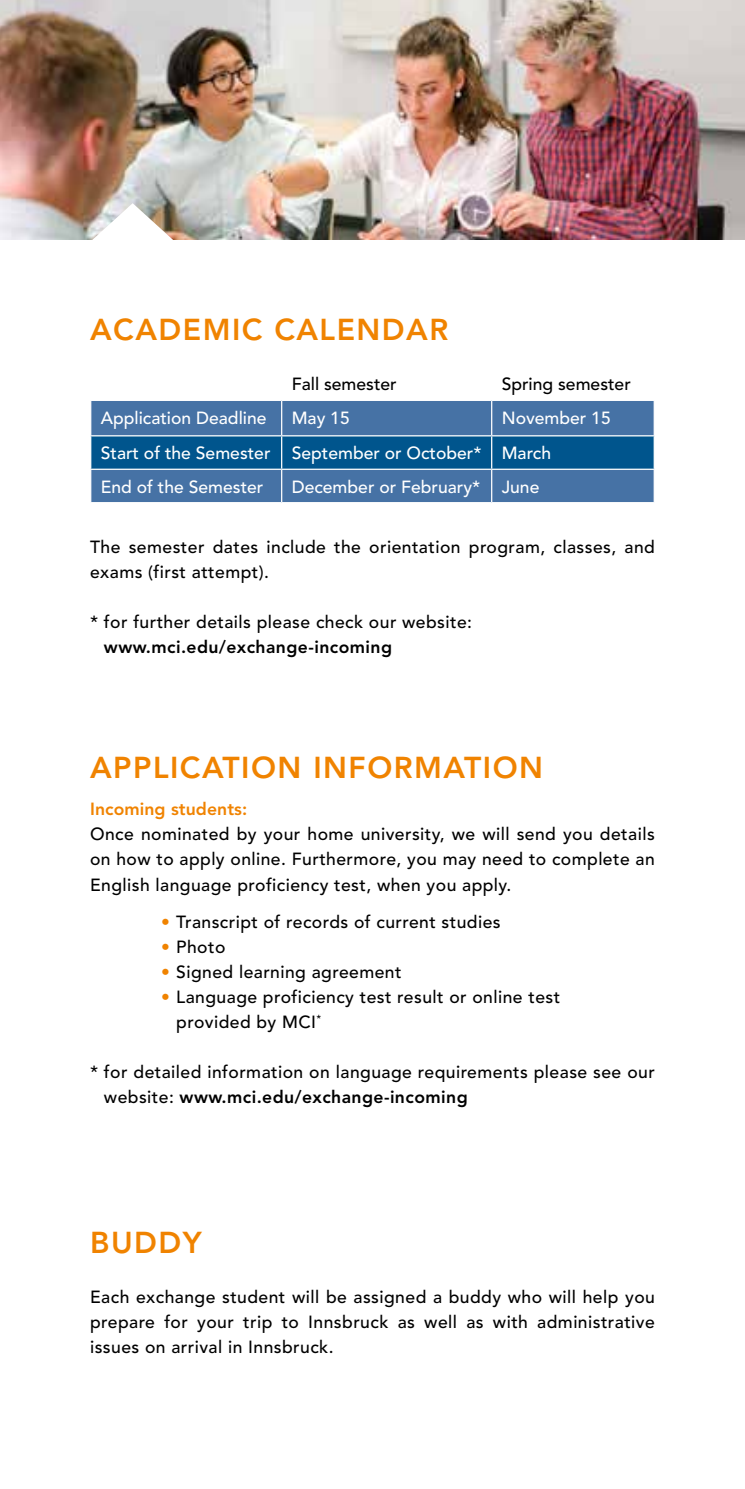
<style>
.page{position:relative;width:745px;height:1489px;background:#fff}
.page>*{position:absolute;margin:0;border:0;box-sizing:border-box;transform-origin:0 0}
.t1{font:800 30px "Avenir";letter-spacing:.05em;color:#f08300}
.t2{font:500 17.5px/25px "Avenir";letter-spacing:.025em;color:#000}
.t3{font:500 17.5px/35.5px "Avenir";color:#fff}
.t4{font:800 17.5px "Avenir";letter-spacing:.025em;color:#000}
.t5{font:500 17.5px "Avenir";color:#000}
.t6{font:800 17.5px "Avenir";letter-spacing:.005em;color:#f08300}
.s1{color:#f08300}
.s2{font-weight:800}
</style>
<div class="page">
<img style="left:0;top:0;width:744px;height:239px">
<svg style="left:90px;top:203px;width:85px;height:37px"></svg>
<div style="left:91px;top:401px;width:562px;height:101px;background:#4672a5"></div>
<div style="left:91px;top:436px;width:562px;height:32px;background:#00558d"></div>
<hr style="left:90px;top:435px;width:191px;height:1px;background:#fff">
<hr style="left:281px;top:435px;width:210px;height:1px;background:#fff">
<hr style="left:281px;top:436px;width:1px;height:32px;background:#fff">
<hr style="left:491px;top:435px;width:163px;height:1px;background:#fff">
<hr style="left:490px;top:436px;width:2px;height:32px;background:#fff">
<hr style="left:90px;top:468px;width:191px;height:2px;background:#fff">
<hr style="left:281px;top:468px;width:210px;height:2px;background:#fff">
<hr style="left:491px;top:468px;width:163px;height:2px;background:#fff">
<hr style="left:281px;top:401px;width:1px;height:34px;background:#fff">
<hr style="left:490px;top:401px;width:2px;height:34px;background:#fff">
<hr style="left:281px;top:470px;width:1px;height:32px;background:#fff">
<hr style="left:490px;top:470px;width:2px;height:32px;background:#fff">
<h1 class="t1" style="left:90px;top:312px;width:359px">ACADEMIC CALENDAR</h1>
<p class="t5" style="left:291px;top:374px;width:106px">Fall semester</p>
<p class="t5" style="left:501px;top:374px;width:130px">Spring semester</p>
<p class="t3" style="left:101px;top:400px;width:167px">Application Deadline</p>
<p class="t3" style="left:291px;top:400px;width:60px">May 15</p>
<p class="t3" style="left:101px;top:400px;width:511px;text-indent:400px">November 15<br>Start of the Semester September or October* March</p>
<p class="t3" style="left:101px;top:469px;width:164px">End of the Semester</p>
<p class="t3" style="left:291px;top:469px;width:249px">December or February* June</p>
<p class="t2" style="left:90px;top:534px;width:566px">The semester dates include the orientation program, classes, and exams (first attempt).</p>
<p class="t2" style="left:90px;top:609px;width:383px">* for further details please check our website:</p>
<p class="t4" style="left:104px;top:636px;width:289px">www.mci.edu/exchange-incoming</p>
<h1 class="t1" style="left:90px;top:749px;width:454px">APPLICATION INFORMATION</h1>
<p class="t6" style="left:90px;top:799px;width:159px">Incoming students:</p>
<p class="t2" style="left:90px;top:822px;width:566px;text-align:justify">Once nominated by your home university, we will send you details on how to apply online. Furthermore, you may need to complete an English language proficiency test, when you apply.</p>
<p class="t2" style="left:161px;top:909px;width:341px"><span class="s1">•</span> Transcript of records of current studies</p>
<p class="t2" style="left:161px;top:934px;width:66px"><span class="s1">•</span> Photo</p>
<p class="t2" style="left:161px;top:959px;width:242px"><span class="s1">•</span> Signed learning agreement</p>
<p class="t2" style="left:176px;top:984px;width:385px;text-indent:-15px"><span class="s1">•</span> Language proficiency test result or online test provided by MCI<sup>*</sup></p>
<p class="t2" style="left:104px;top:1059px;width:552px;text-indent:-14px">* for detailed information on language requirements please see our website: <span class="s2">www.mci.edu/exchange-incoming</span></p>
<h1 class="t1" style="left:90px;top:1224px;width:113px">BUDDY</h1>
<p class="t2" style="left:90px;top:1284px;width:566px;text-align:justify">Each exchange student will be assigned a buddy who will help you prepare for your trip to Innsbruck as well as with administrative issues on arrival in Innsbruck.</p>
</div>
